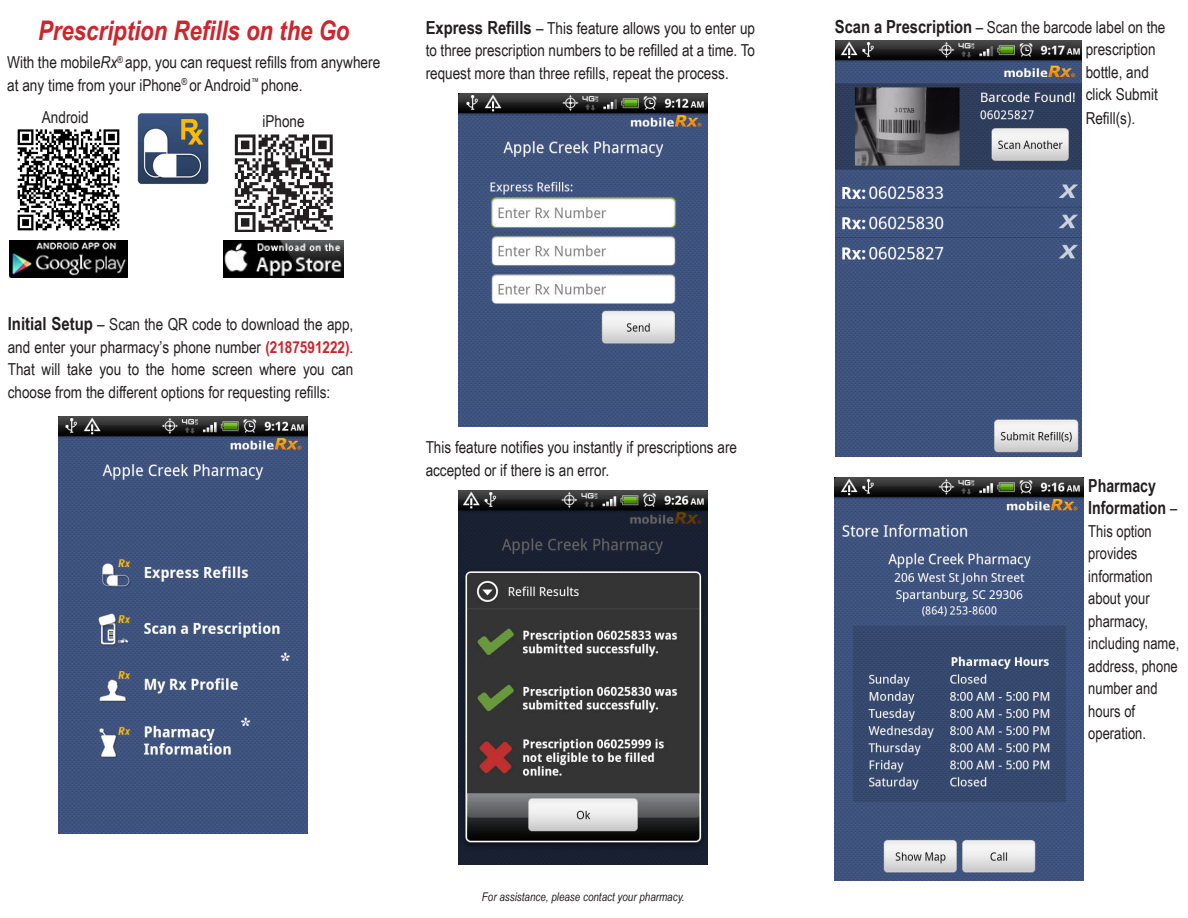
<style>
.page{position:relative;width:1188px;height:918px;background:#fff}
.page>*{position:absolute;margin:0;border:0;box-sizing:border-box;transform-origin:0 0}
.t1{font:italic 700 27px "Arial Narrow";color:#d1232a}
.t2{font:700 22.5px "Times New Roman";color:#fff}
.t3{font:700 18px/22.5px "Arial Narrow";color:#231f20;scale:.96 1}
.t4{font:16.5px/22.5px "Arial Narrow";color:#231f20}
.t5{font:16.5px/22.5px "Arial Narrow";color:#231f20;scale:.96 1}
.t6{font:italic 12px "Arial Narrow";color:#231f20}
.s1{font-style:italic}
.s2{font-weight:700;font-size:18px}
.s3{font-weight:700;color:#d1232a}
.s4{font-weight:400;font-size:16.5px}
</style>
<div class="page">
<img style="left:458px;top:93px;width:249px;height:334px">
<img style="left:458px;top:490px;width:249px;height:375px">
<img style="left:835px;top:40px;width:246px;height:417px">
<img style="left:137px;top:113px;width:71px;height:71px">
<img style="left:58px;top:417px;width:250px;height:416px">
<img style="left:234px;top:134px;width:99px;height:97px">
<img style="left:17px;top:129px;width:103px;height:102px">
<img style="left:10px;top:240px;width:117px;height:38px">
<img style="left:224px;top:240px;width:119px;height:38px">
<img style="left:835px;top:477px;width:249px;height:403px">
<p class="t1" style="left:38px;top:10px;width:313px">Prescription Refills on the Go</p>
<p class="t4" style="left:7px;top:51px;width:375px">With the mobile<span class="s1">Rx</span><sup>®</sup> app, you can request refills from anywhere at any time from your iPhone<sup>®</sup> or Android<sup>™</sup> phone.</p>
<p class="t4" style="left:42px;top:106px;width:48px">Android</p>
<p class="t4" style="left:263px;top:109px;width:44px">iPhone</p>
<p class="t4" style="left:426px;top:16px;width:331px;text-align:justify"><span class="s2">Express Refills</span> – This feature allows you to enter up to three prescription numbers to be refilled at a time. To request more than three refills, repeat the process.</p>
<p class="t4" style="left:8px;top:313px;width:347px;text-align:justify"><span class="s2">Initial Setup</span> – Scan the QR code to download the app, and enter your pharmacy’s phone number <span class="s3">(2187591222)</span>.<br>That will take you to the home screen where you can choose from the different options for requesting refills:</p>
<p class="t2" style="left:240px;top:710px;width:13px">*</p>
<p class="t2" style="left:280px;top:644px;width:13px">*</p>
<p class="t4" style="left:426px;top:436px;width:313px">This feature notifies you instantly if prescriptions are accepted or if there is an error.</p>
<p class="t6" style="left:482px;top:888px;width:204px">For assistance, please contact your pharmacy.</p>
<p class="t4" style="left:1086px;top:15px;width:81px;text-indent:-251px"><span class="s2">Scan a Prescription</span> – Scan the barcode label on the prescription bottle, and</p>
<p class="t4" style="left:1086px;top:82px;width:74px;line-height:24px">click Submit<br>Refill(s).</p>
<p class="t3" style="left:1088px;top:473px;width:94px">Pharmacy<br>Information <span class="s4">–</span></p>
<p class="t5" style="left:1088px;top:519px;width:68px">This option</p>
<p class="t5" style="left:1088px;top:541px;width:53px">provides</p>
<p class="t5" style="left:1088px;top:564px;width:68px">information</p>
<p class="t5" style="left:1088px;top:586px;width:65px">about your pharmacy,</p>
<p class="t5" style="left:1088px;top:631px;width:96px;text-align:justify">including name, address, phone number and</p>
<p class="t5" style="left:1088px;top:699px;width:50px">hours of</p>
<p class="t5" style="left:1088px;top:721px;width:62px">operation.</p>
</div>
